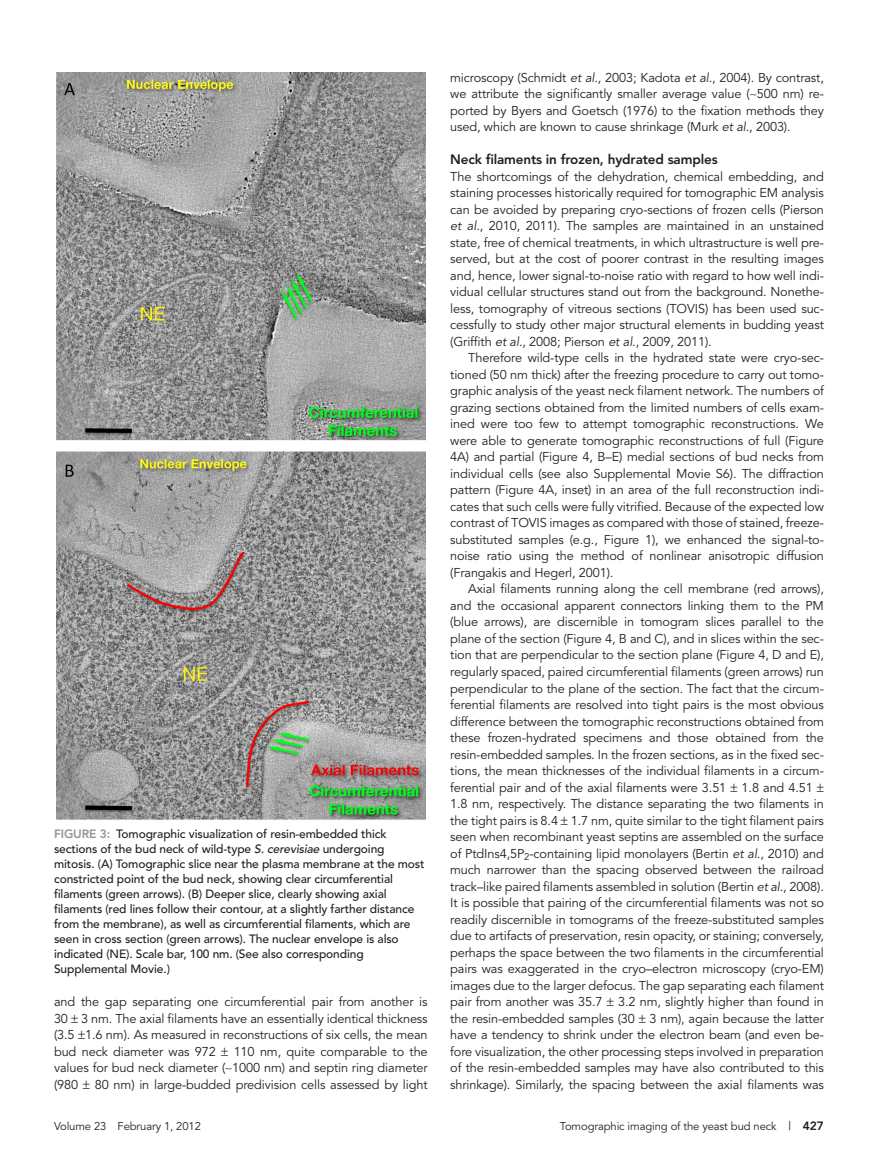
<style>
.page{position:relative;width:878px;height:1175px;background:#fff}
.page>*{position:absolute;margin:0;border:0;box-sizing:border-box;transform-origin:0 0}
.t1{font:800 13.5px "Avenir";letter-spacing:-.01em;color:#231f20}
.Para{font:12.75px/16.5px "Avenir";letter-spacing:-.01em;color:#231f20;text-align:justify}
.ParaFL{font:12.75px/16.5px "Avenir";letter-spacing:-.01em;color:#231f20;text-align:justify}
.FigCaption{font:500 12px/15px "Avenir";letter-spacing:-.01em;color:#231f20}
.t2{font:11.25px "Avenir";letter-spacing:-.01em;color:#231f20}
.s1{font-weight:800;color:#939598}
.s2{font-style:italic}
.s3{font-size:12px}
.s4{font-weight:800;font-size:12px}
</style>
<div class="page">
<img style="left:56px;top:72px;width:369px;height:748px">
<p class="FigCaption" style="left:54px;top:827px;width:372px"><span class="s1">FIGURE 3:</span> Tomographic visualization of resin-embedded thick sections of the bud neck of wild-type <span class="s2">S. cerevisiae</span> undergoing mitosis. (A) Tomographic slice near the plasma membrane at the most constricted point of the bud neck, showing clear circumferential filaments (green arrows). (B) Deeper slice, clearly showing axial filaments (red lines follow their contour, at a slightly farther distance from the membrane), as well as circumferential filaments, which are seen in cross section (green arrows). The nuclear envelope is also indicated (NE). Scale bar, 100 nm. (See also corresponding Supplemental Movie.)</p>
<p class="Para" style="left:54px;top:993px;width:375px">and the gap separating one circumferential pair from another is 30 3 nm. The axial filaments have an essentially identical thickness (3.5 1.6 nm). As measured in reconstructions of six cells, the mean bud neck diameter was 972</p>
<p class="Para" style="left:54px;top:1043px;width:375px;text-indent:180px">110 nm, quite comparable to the values for bud neck diameter (∼1000 nm) and septin ring diameter (980</p>
<p class="Para" style="left:95px;top:1076px;width:334px">80 nm) in large-budded predivision cells assessed by light</p>
<p class="Para" style="left:450px;top:69px;width:375px">microscopy (Schmidt <span class="s2">et al.</span>, 2003; Kadota <span class="s2">et al.</span>, 2004). By contrast, we attribute the significantly smaller average value (∼500 nm) re&shy;ported by Byers and Goetsch (1976) to the fixation methods they used, which are known to cause shrinkage (Murk <span class="s2">et al.</span>, 2003).</p>
<h2 class="t1" style="left:450px;top:152px;width:269px">Neck filaments in frozen, hydrated samples</h2>
<p class="ParaFL" style="left:450px;top:168px;width:375px">The shortcomings of the dehydration, chemical embedding, and staining processes historically required for tomographic EM analysis can be avoided by preparing cryo-sections of frozen cells (Pierson <span class="s2">et al.</span>, 2010, 2011). The samples are maintained in an unstained state, free of chemical treatments, in which ultrastructure is well pre&shy;served, but at the cost of poorer contrast in the resulting images and, hence, lower signal-to-noise ratio with regard to how well indi&shy;vidual cellular structures stand out from the background. Nonethe&shy;less, tomography of vitreous sections (TOVIS) has been used suc&shy;cessfully to study other major structural elements in budding yeast (Griffith <span class="s2">et al.</span>, 2008; Pierson <span class="s2">et al.</span>, 2009, 2011).</p>
<p class="Para" style="left:450px;top:350px;width:375px;text-indent:18px">Therefore wild-type cells in the hydrated state were cryo-sec&shy;tioned (50 nm thick) after the freezing procedure to carry out tomo&shy;graphic analysis of the yeast neck filament network. The numbers of grazing sections obtained from the limited numbers of cells exam&shy;ined were too few to attempt tomographic reconstructions. We were able to generate tomographic reconstructions of full (Figure 4A) and partial (Figure 4, B–E) medial sections of bud necks from individual cells (see also Supplemental Movie S6). The diffraction pattern (Figure 4A, inset) in an area of the full reconstruction indi&shy;cates that such cells were fully vitrified. Because of the expected low contrast of TOVIS images as compared with those of stained, freeze&shy;substituted samples (e.g., Figure 1), we enhanced the signal-to&shy;noise ratio using the method of nonlinear anisotropic diffusion (Frangakis and Hegerl, 2001).</p>
<p class="Para" style="left:450px;top:581px;width:375px;text-align:left;text-indent:18px">Axial filaments running along the cell membrane (red arrows), and the occasional apparent connectors linking them to the PM (blue arrows), are discernible in tomogram slices parallel to the plane of the section (Figure 4, B and C), and in slices within the sec&shy;tion that are perpendicular to the section plane (Figure 4, D and E), regularly spaced, paired circumferential filaments (green arrows) run perpendicular to the plane of the section. The fact that the circum&shy;ferential filaments are resolved into tight pairs is the most obvious difference between the tomographic reconstructions obtained from these frozen-hydrated specimens and those obtained from the resin-embedded samples. In the frozen sections, as in the fixed sec&shy;tions, the mean thicknesses of the individual filaments in a circum&shy;ferential pair and of the axial filaments were 3.51 1.8 and 4.51<br>1.8 nm, respectively. The distance separating the two filaments in the tight pairs is 8.4 1.7 nm, quite similar to the tight filament pairs seen when recombinant yeast septins are assembled on the surface of PtdIns4,5P<sub>2</sub>-containing lipid monolayers (Bertin <span class="s2">et al.</span>, 2010) and much narrower than the spacing observed between the railroad track–like paired filaments assembled in solution (Bertin <span class="s2">et al.</span>, 2008).<br>It is possible that pairing of the circumferential filaments was not so readily discernible in tomograms of the freeze-substituted samples due to artifacts of preservation, resin opacity, or staining; conversely, perhaps the space between the two filaments in the circumferential pairs was exaggerated in the cryo–electron microscopy (cryo-EM) images due to the larger defocus. The gap separating each filament pair from another was 35.7 3.2 nm, slightly higher than found in the resin-embedded samples (30 3 nm), again because the latter have a tendency to shrink under the electron beam (and even be&shy;fore visualization, the other processing steps involved in preparation of the resin-embedded samples may have also contributed to this shrinkage). Similarly, the spacing between the axial filaments was</p>
<p class="t2" style="left:54px;top:1119px;width:148px">Volume 23 February 1, 2012</p>
<p class="t2" style="left:560px;top:1119px;width:265px">Tomographic imaging of the yeast bud neck <span class="s3">|</span> <span class="s4">427</span></p>
</div>
